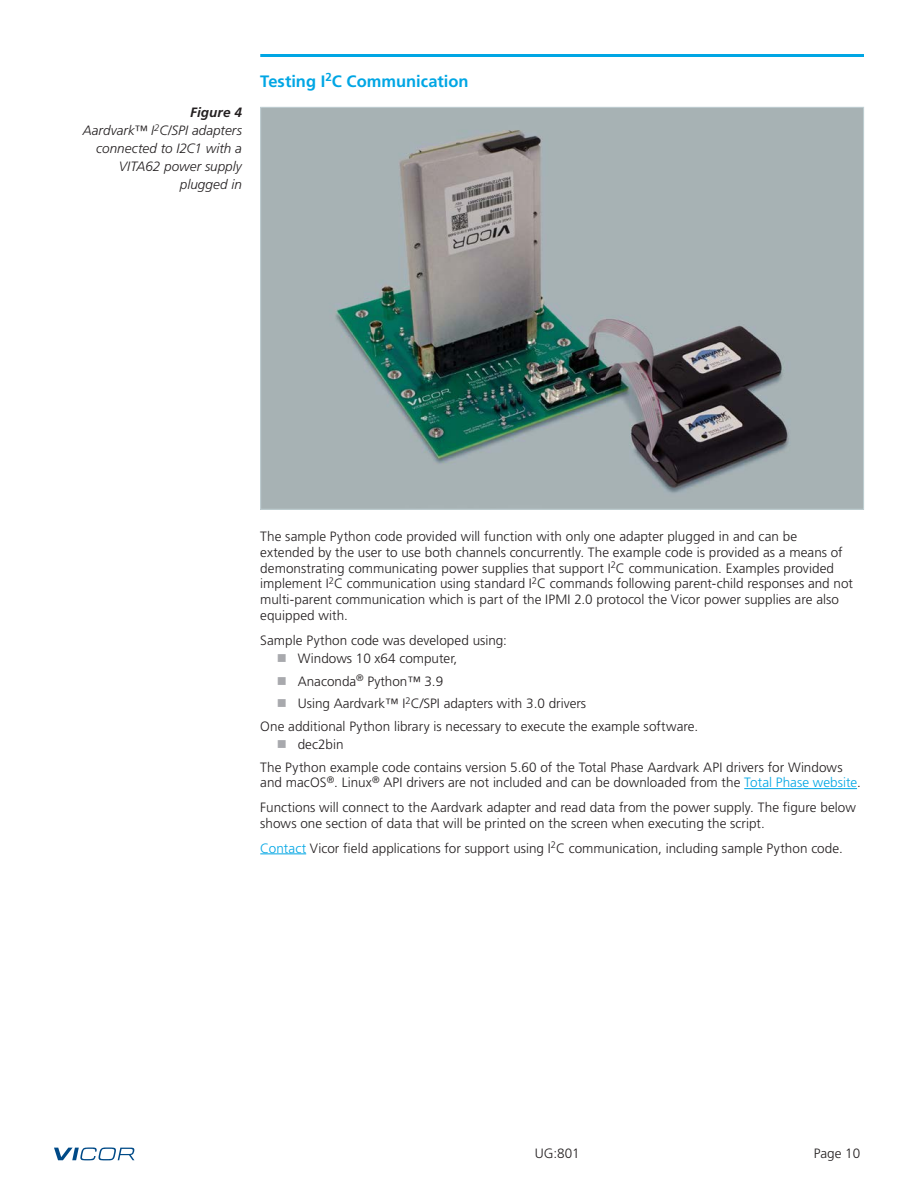
<style>
.page{position:relative;width:918px;height:1188px;background:#fff}
.page>*{position:absolute;margin:0;border:0;box-sizing:border-box;transform-origin:0 0}
.t1{font:700 16.5px "Frutiger LT Pro";color:#00a6e4}
.t2{font:300 13.5px/15.8px "Frutiger LT Pro";letter-spacing:.005em;color:#231f20}
.t3{font:italic 300 13.5px/18px "Frutiger LT Pro";color:#231f20;text-align:right}
.s1{font-weight:700}
.s2{color:#a8a9ad}
.s3{color:#00a6e4}
</style>
<div class="page">
<svg style="left:54px;top:1148px;width:80px;height:12px"></svg>
<hr style="left:260px;top:54px;width:604px;height:3px;background:#00a6e4">
<hr style="left:744px;top:788px;width:113px;height:1px;background:#00a6e4">
<hr style="left:260px;top:854px;width:46px;height:1px;background:#00a6e4">
<img style="left:262px;top:109px;width:600px;height:399px">
<p class="t3" style="left:83px;top:103px;width:161px"><span class="s1">Figure 4<br></span>Aardvark™ I<sup>2</sup>C/SPI adapters connected to I2C1 with a<br>VITA62 power supply plugged in</p>
<p class="t1" style="left:260px;top:71px;width:210px">Testing I<sup>2</sup>C Communication</p>
<p class="t2" style="left:260px;top:529px;width:594px">The sample Python code provided will function with only one adapter plugged in and can be extended by the user to use both channels concurrently. The example code is provided as a means of demonstrating communicating power supplies that support I<sup>2</sup>C communication. Examples provided implement I<sup>2</sup>C communication using standard I<sup>2</sup>C commands following parent-child responses and not multi-parent communication which is part of the IPMI 2.0 protocol the Vicor power supplies are also equipped with.</p>
<p class="t2" style="left:260px;top:632px;width:248px">Sample Python code was developed using:</p>
<p class="t2" style="left:277px;top:651px;width:182px"><span class="s2">■</span> Windows 10 x64 computer,</p>
<p class="t2" style="left:277px;top:673px;width:168px"><span class="s2">■</span> Anaconda<sup>®</sup> Python™ 3.9</p>
<p class="t2" style="left:260px;top:692px;width:439px;line-height:22.5px;text-indent:16px"><span class="s2">■</span> Using Aardvark™ I<sup>2</sup>C/SPI adapters with 3.0 drivers<br>One additional Python library is necessary to execute the example software.</p>
<p class="t2" style="left:260px;top:733px;width:584px;line-height:22.5px;text-indent:16px"><span class="s2">■</span> dec2bin<br>The Python example code contains version 5.60 of the Total Phase Aardvark API drivers for Windows</p>
<p class="t2" style="left:260px;top:770px;width:602px;line-height:24.8px">and macOS<sup>®</sup>. Linux<sup>®</sup> API drivers are not included and can be downloaded from the <span class="s3">Total Phase website</span>.<br>Functions will connect to the Aardvark adapter and read data from the power supply. The figure below</p>
<p class="t2" style="left:260px;top:811px;width:584px;line-height:24.8px">shows one section of data that will be printed on the screen when executing the script.<br><span class="s3">Contact</span> Vicor field applications for support using I<sup>2</sup>C communication, including sample Python code.</p>
<p class="t2" style="left:535px;top:1145px;width:47px">UG:801</p>
<p class="t2" style="left:814px;top:1145px;width:48px">Page 10</p>
</div>
